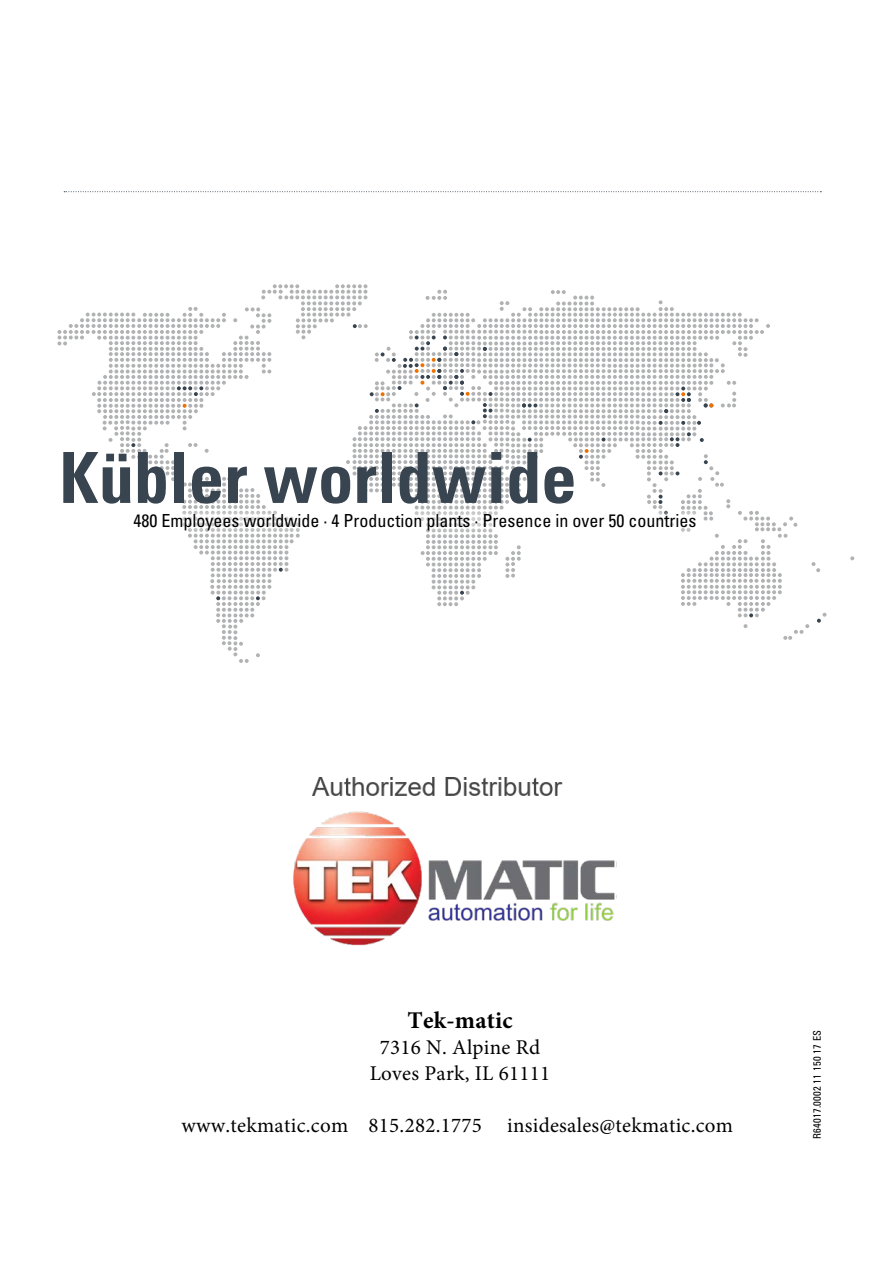
<style>
.page{position:relative;width:893px;height:1263px;background:#fff}
.page>*{position:absolute;margin:0;border:0;box-sizing:border-box;transform-origin:0 0}
.t1{font:700 condensed 70.5px "Univers LT Std";color:#38444f}
.t2{font:700 24px "Minion Pro";letter-spacing:.01em;color:#000}
.t3{font:21px/25.2px "Minion Pro";letter-spacing:.01em;color:#000;text-align:center}
.t4{font:condensed 18px "Univers LT Std";color:#000}
.t5{font:condensed 10.5px "Univers LT Std";letter-spacing:.025em;color:#000}
</style>
<div class="page">
<svg style="left:57px;top:284px;width:797px;height:379px"></svg>
<svg style="left:199px;top:404px;width:5px;height:4px"></svg>
<svg style="left:602px;top:437px;width:3px;height:4px"></svg>
<svg style="left:687px;top:432px;width:4px;height:4px"></svg>
<svg style="left:415px;top:403px;width:4px;height:4px"></svg>
<svg style="left:375px;top:409px;width:4px;height:4px"></svg>
<svg style="left:370px;top:392px;width:4px;height:4px"></svg>
<svg style="left:381px;top:352px;width:4px;height:4px"></svg>
<svg style="left:353px;top:324px;width:4px;height:4px"></svg>
<svg style="left:471px;top:420px;width:4px;height:4px"></svg>
<svg style="left:483px;top:347px;width:4px;height:4px"></svg>
<svg style="left:488px;top:392px;width:4px;height:4px"></svg>
<svg style="left:483px;top:403px;width:9px;height:15px"></svg>
<svg style="left:522px;top:403px;width:15px;height:4px"></svg>
<svg style="left:664px;top:409px;width:4px;height:4px"></svg>
<svg style="left:681px;top:421px;width:4px;height:4px"></svg>
<svg style="left:659px;top:421px;width:4px;height:4px"></svg>
<svg style="left:697px;top:421px;width:4px;height:4px"></svg>
<svg style="left:700px;top:438px;width:4px;height:4px"></svg>
<svg style="left:704px;top:460px;width:4px;height:4px"></svg>
<svg style="left:670px;top:437px;width:9px;height:10px"></svg>
<svg style="left:749px;top:613px;width:4px;height:4px"></svg>
<svg style="left:817px;top:619px;width:4px;height:4px"></svg>
<svg style="left:675px;top:471px;width:4px;height:4px"></svg>
<svg style="left:659px;top:471px;width:4px;height:4px"></svg>
<svg style="left:658px;top:495px;width:5px;height:9px"></svg>
<svg style="left:528px;top:438px;width:4px;height:4px"></svg>
<svg style="left:460px;top:591px;width:4px;height:4px"></svg>
<svg style="left:279px;top:568px;width:4px;height:4px"></svg>
<svg style="left:131px;top:443px;width:4px;height:4px"></svg>
<svg style="left:177px;top:386px;width:26px;height:10px"></svg>
<svg style="left:256px;top:596px;width:4px;height:4px"></svg>
<svg style="left:216px;top:596px;width:4px;height:4px"></svg>
<svg style="left:704px;top:403px;width:9px;height:4px"></svg>
<svg style="left:381px;top:392px;width:4px;height:4px"></svg>
<svg style="left:579px;top:449px;width:10px;height:10px"></svg>
<svg style="left:675px;top:386px;width:16px;height:16px"></svg>
<svg style="left:182px;top:404px;width:5px;height:4px"></svg>
<svg style="left:392px;top:335px;width:78px;height:61px"></svg>
<svg style="left:158px;top:507px;width:544px;height:27px"></svg>
<svg style="left:64px;top:191px;width:757px;height:1px"></svg>
<img style="left:293px;top:777px;width:324px;height:169px">
<h1 class="t1" style="left:60px;top:435px;width:519px">Kübler worldwide</h1>
<p class="t4" style="left:134px;top:509px;width:564px">480 Employees worldwide ∙ 4 Production plants ∙ Presence in over 50 countries</p>
<p class="t2" style="left:407px;top:1003px;width:107px">Tek-matic</p>
<p class="t3" style="left:370px;top:1035px;width:182px">7316 N. Alpine Rd<br>Loves Park, IL 61111</p>
<p class="t3" style="left:182px;top:1113px;width:553px">www.tekmatic.com 815.282.1775 insidesales@tekmatic.com</p>
<p class="t5" style="left:810px;top:1139px;width:111px;rotate:-90deg">R64017.0002 11 150 17 ES</p>
</div>
